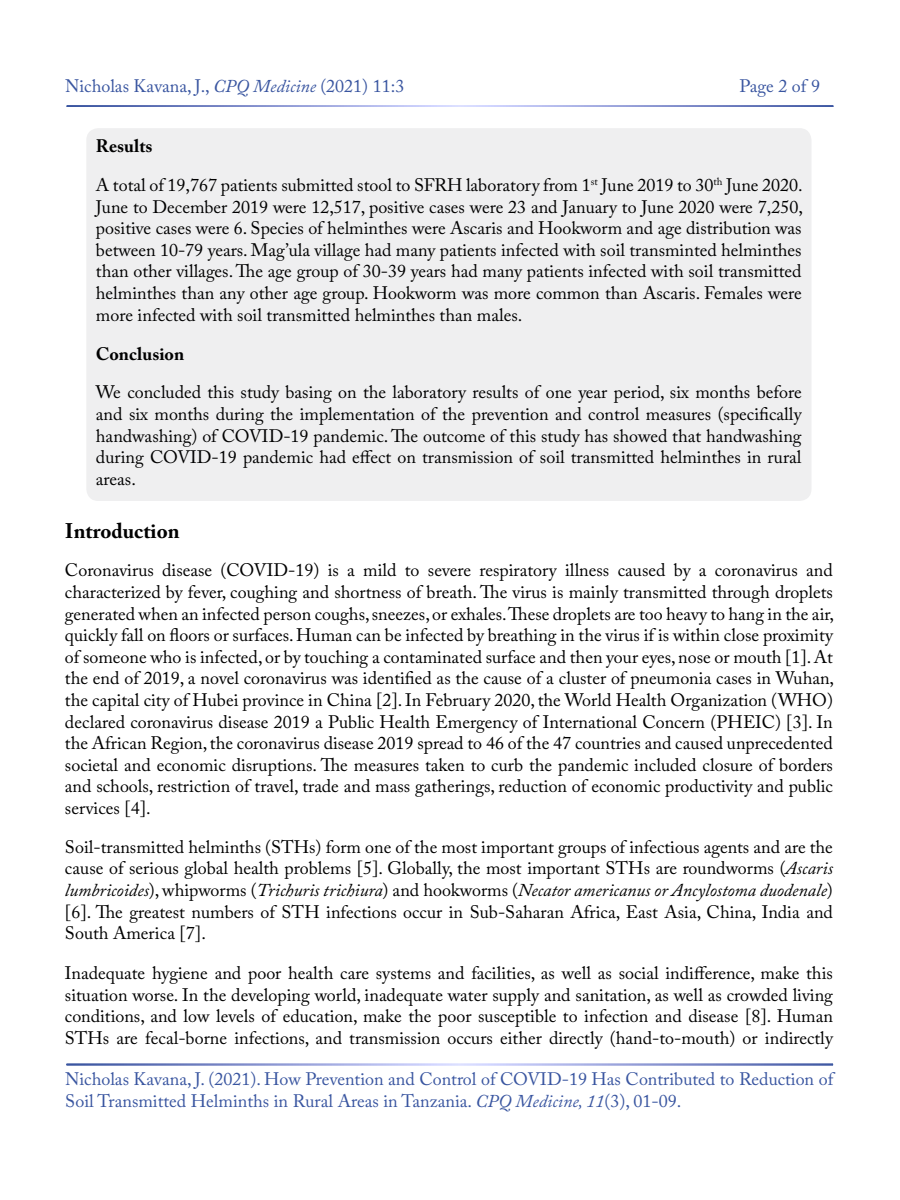
<style>
.page{position:relative;width:900px;height:1200px;background:#fff}
.page>*{position:absolute;margin:0;border:0;box-sizing:border-box;transform-origin:0 0}
.t1{font:700 21px "Adobe Caslon Pro";color:#000}
.t2{font:18px/21.6px "Adobe Caslon Pro";color:#000;text-align:justify}
.t3{font:18px/21.6px "Adobe Caslon Pro";color:#3955a0}
.t4{font:700 18px "Adobe Caslon Pro";color:#000}
.s1{font-style:italic}
</style>
<div class="page">
<div style="left:86px;top:128px;width:726px;height:373px;background:#efeff0;border-radius:12px"></div>
<p class="t3" style="left:65px;top:75px;width:341px">Nicholas Kavana, J., <span class="s1">CPQ Medicine</span> (2021) 11:3</p>
<p class="t3" style="left:740px;top:75px;width:82px">Page 2 of 9</p>
<p class="t4" style="left:96px;top:136px;width:58px">Results</p>
<p class="t2" style="left:96px;top:174px;width:709px">A total of 19,767 patients submitted stool to SFRH laboratory from 1<sup>st</sup> June 2019 to 30<sup>th</sup> June 2020.<br>June to December 2019 were 12,517, positive cases were 23 and January to June 2020 were 7,250, positive cases were 6. Species of helminthes were Ascaris and Hookworm and age distribution was between 10-79 years. Mag’ula village had many patients infected with soil transminted helminthes than other villages. The age group of 30-39 years had many patients infected with soil transmitted helminthes than any other age group. Hookworm was more common than Ascaris. Females were more infected with soil transmitted helminthes than males.</p>
<p class="t4" style="left:96px;top:343px;width:90px">Conclusion</p>
<p class="t2" style="left:96px;top:381px;width:707px">We concluded this study basing on the laboratory results of one year period, six months before and six months during the implementation of the prevention and control measures (specifically handwashing) of COVID-19 pandemic. The outcome of this study has showed that handwashing during COVID-19 pandemic had effect on transmission of soil transmitted helminthes in rural areas.</p>
<p class="t1" style="left:65px;top:518px;width:116px">Introduction</p>
<p class="t2" style="left:65px;top:559px;width:771px">Coronavirus disease (COVID-19) is a mild to severe respiratory illness caused by a coronavirus and characterized by fever, coughing and shortness of breath. The virus is mainly transmitted through droplets generated when an infected person coughs, sneezes, or exhales. These droplets are too heavy to hang in the air, quickly fall on floors or surfaces. Human can be infected by breathing in the virus if is within close proximity of someone who is infected, or by touching a contaminated surface and then your eyes, nose or mouth [1]. At the end of 2019, a novel coronavirus was identified as the cause of a cluster of pneumonia cases in Wuhan, the capital city of Hubei province in China [2]. In February 2020, the World Health Organization (WHO) declared coronavirus disease 2019 a Public Health Emergency of International Concern (PHEIC) [3]. In the African Region, the coronavirus disease 2019 spread to 46 of the 47 countries and caused unprecedented societal and economic disruptions. The measures taken to curb the pandemic included closure of borders and schools, restriction of travel, trade and mass gatherings, reduction of economic productivity and public services [4].</p>
<p class="t2" style="left:65px;top:836px;width:770px">Soil-transmitted helminths (STHs) form one of the most important groups of infectious agents and are the cause of serious global health problems [5]. Globally, the most important STHs are roundworms (<span class="s1">Ascaris lumbricoides</span>), whipworms (<span class="s1">Trichuris trichiura</span>) and hookworms (<span class="s1">Necator americanus or Ancylostoma duodenale</span>) [6]. The greatest numbers of STH infections occur in Sub-Saharan Africa, East Asia, China, India and South America [7].</p>
<p class="t2" style="left:65px;top:962px;width:770px">Inadequate hygiene and poor health care systems and facilities, as well as social indifference, make this situation worse. In the developing world, inadequate water supply and sanitation, as well as crowded living conditions, and low levels of education, make the poor susceptible to infection and disease [8]. Human STHs are fecal-borne infections, and transmission occurs either directly (hand-to-mouth) or indirectly</p>
<p class="t3" style="left:65px;top:1068px;width:769px">Nicholas Kavana, J. (2021). How Prevention and Control of COVID-19 Has Contributed to Reduction of<br>Soil Transmitted Helminths in Rural Areas in Tanzania. <span class="s1">CPQ Medicine, 11</span>(3), 01-09.</p>
</div>
